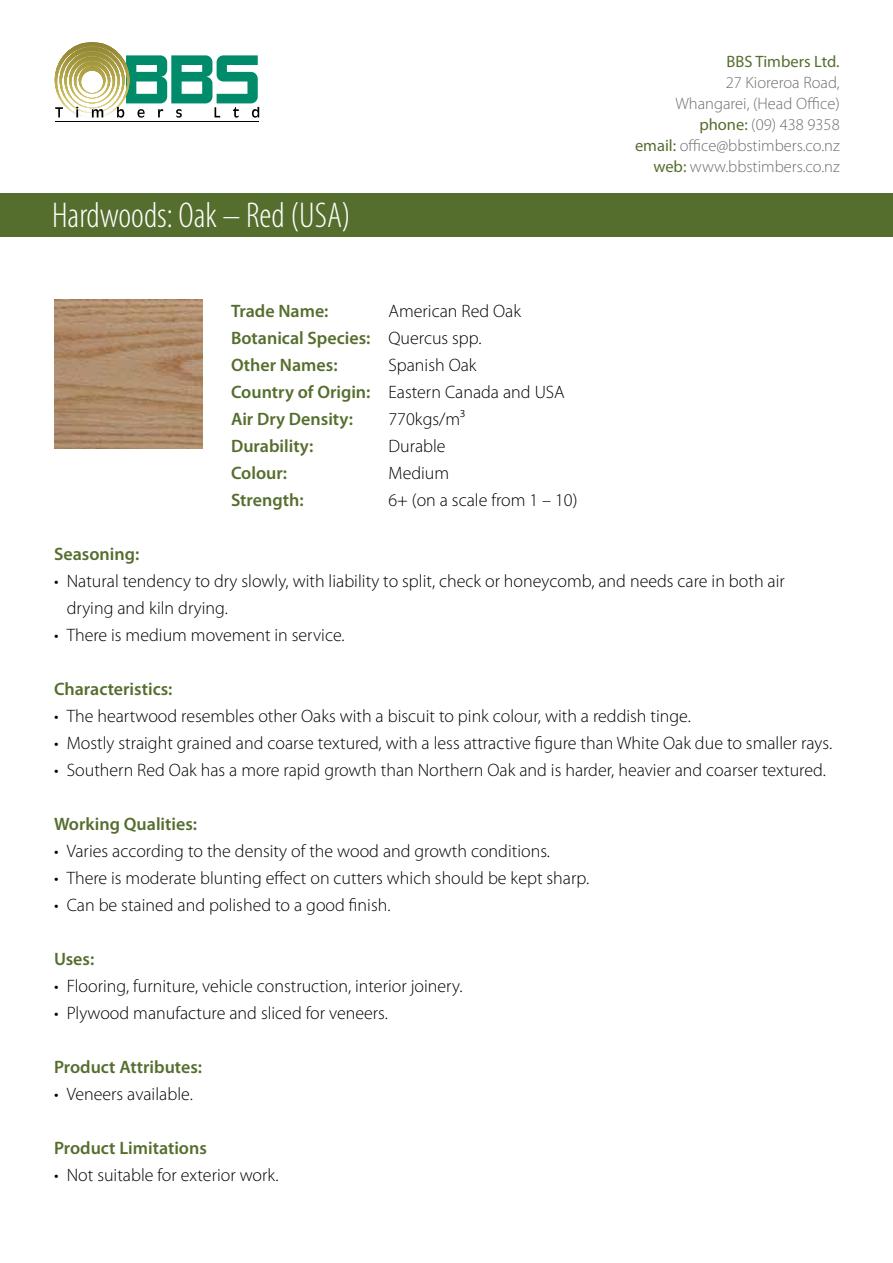
<style>
.page{position:relative;width:893px;height:1263px;background:#fff}
.page>*{position:absolute;margin:0;border:0;box-sizing:border-box;transform-origin:0 0}
.t1{font:300 condensed 36px "Myriad Pro";color:#fff}
.t2{font:300 18px/27px "Myriad Pro";color:#000}
.t3{font:600 18px/27px "Myriad Pro";color:#556e2e}
.t4{font:300 16.5px/21px "Myriad Pro";color:#6d6e71;text-align:right}
.t5{font:16.5px "Myriad Pro";color:#556e2e}
.s1{font-weight:300;color:#000}
.s2{font-weight:400;color:#556e2e}
</style>
<div class="page">
<hr style="left:55px;top:42px;width:74px;height:3px;background:#908434">
<hr style="left:55px;top:45px;width:74px;height:3px;background:#938635">
<svg style="left:55px;top:46px;width:74px;height:1px"></svg>
<hr style="left:55px;top:48px;width:74px;height:3px;background:#968936">
<hr style="left:55px;top:51px;width:74px;height:3px;background:#998c38">
<hr style="left:55px;top:54px;width:74px;height:3px;background:#9c8f39">
<hr style="left:55px;top:57px;width:74px;height:3px;background:#9f923b">
<hr style="left:55px;top:60px;width:74px;height:3px;background:#a2953d">
<svg style="left:58px;top:63px;width:59px;height:1px"></svg>
<hr style="left:55px;top:64px;width:74px;height:3px;background:#a79a41">
<hr style="left:55px;top:67px;width:74px;height:3px;background:#a99c42">
<hr style="left:55px;top:70px;width:74px;height:3px;background:#ac9f44">
<svg style="left:55px;top:71px;width:60px;height:1px"></svg>
<hr style="left:55px;top:73px;width:74px;height:3px;background:#b0a347">
<hr style="left:55px;top:76px;width:74px;height:3px;background:#b3a649">
<hr style="left:55px;top:79px;width:74px;height:3px;background:#b6a94c">
<svg style="left:57px;top:80px;width:60px;height:1px"></svg>
<hr style="left:55px;top:82px;width:74px;height:3px;background:#baad4f">
<hr style="left:55px;top:85px;width:74px;height:3px;background:#bdb051">
<svg style="left:55px;top:88px;width:62px;height:1px"></svg>
<hr style="left:55px;top:89px;width:74px;height:3px;background:#c2b656">
<hr style="left:55px;top:92px;width:74px;height:3px;background:#c6b958">
<hr style="left:55px;top:95px;width:74px;height:3px;background:#c9bd5c">
<hr style="left:55px;top:97px;width:74px;height:3px;background:#cdc15e">
<hr style="left:55px;top:100px;width:74px;height:3px;background:#d1c561">
<svg style="left:55px;top:101px;width:60px;height:1px"></svg>
<svg style="left:55px;top:102px;width:62px;height:1px"></svg>
<svg style="left:62px;top:103px;width:54px;height:1px"></svg>
<hr style="left:55px;top:104px;width:74px;height:3px;background:#dbd185">
<hr style="left:55px;top:105px;width:74px;height:3px;background:#ded48e">
<hr style="left:55px;top:106px;width:74px;height:3px;background:#e0d797">
<hr style="left:55px;top:107px;width:74px;height:3px;background:#e3daa0">
<hr style="left:55px;top:108px;width:74px;height:3px;background:#e6deaa">
<hr style="left:55px;top:109px;width:74px;height:3px;background:#e9e1b4">
<hr style="left:55px;top:110px;width:74px;height:3px;background:#ebe4bd">
<hr style="left:55px;top:111px;width:74px;height:3px;background:#eee8c7">
<hr style="left:55px;top:112px;width:74px;height:3px;background:#f1ecd1">
<hr style="left:55px;top:113px;width:74px;height:3px;background:#f4efdb">
<hr style="left:55px;top:114px;width:74px;height:3px;background:#f6f4e6">
<hr style="left:55px;top:115px;width:74px;height:3px;background:#faf8f0">
<hr style="left:55px;top:116px;width:74px;height:2px;background:#fff">
<svg style="left:55px;top:107px;width:8px;height:10px"></svg>
<svg style="left:76px;top:107px;width:2px;height:10px"></svg>
<svg style="left:92px;top:109px;width:11px;height:8px"></svg>
<svg style="left:117px;top:55px;width:142px;height:63px"></svg>
<hr style="left:55px;top:121px;width:204px;height:1px;background:#000">
<div style="left:1px;top:193px;width:892px;height:44px;background:#556e2e"></div>
<img style="left:54px;top:300px;width:149px;height:148px">
<h1 class="t1" style="left:52px;top:193px;width:300px">Hardwoods: Oak – Red (USA)</h1>
<p class="t3" style="left:231px;top:297px;width:99px">Trade Name:</p>
<p class="t3" style="left:231px;top:297px;width:291px;text-indent:158px"><span class="s1">American Red Oak<br></span>Botanical Species: <span class="s1">Quercus spp.<br></span>Other Names:</p>
<p class="t3" style="left:231px;top:351px;width:335px;text-indent:158px"><span class="s1">Spanish Oak<br></span>Country of Origin: <span class="s1">Eastern Canada and USA<br></span>Air Dry Density:</p>
<p class="t2" style="left:388px;top:405px;width:78px">770kgs/m³</p>
<p class="t3" style="left:231px;top:432px;width:84px">Durability:</p>
<p class="t2" style="left:388px;top:432px;width:59px">Durable</p>
<p class="t3" style="left:231px;top:459px;width:58px">Colour:</p>
<p class="t2" style="left:388px;top:459px;width:62px">Medium</p>
<p class="t3" style="left:231px;top:486px;width:74px">Strength:</p>
<p class="t2" style="left:388px;top:486px;width:190px">6+ (on a scale from 1 – 10)</p>
<p class="t5" style="left:726px;top:51px;width:115px">BBS Timbers Ltd.</p>
<p class="t4" style="left:635px;top:72px;width:206px">27 Kioreroa Road,<br>Whangarei, (Head Office) <span class="s2">phone:</span> (09) 438 9358<br><span class="s2">email:</span> office@bbstimbers.co.nz <span class="s2">web:</span> www.bbstimbers.co.nz</p>
<p class="t3" style="left:54px;top:540px;width:87px">Seasoning:</p>
<p class="t2" style="left:67px;top:567px;width:720px;text-indent:-13px">• Natural tendency to dry slowly, with liability to split, check or honeycomb, and needs care in both air drying and kiln drying.</p>
<p class="t2" style="left:54px;top:621px;width:292px">• There is medium movement in service.</p>
<p class="t3" style="left:54px;top:675px;width:120px">Characteristics:</p>
<p class="t2" style="left:54px;top:702px;width:638px">• The heartwood resembles other Oaks with a biscuit to pink colour, with a reddish tinge.</p>
<p class="t2" style="left:54px;top:729px;width:780px">• Mostly straight grained and coarse textured, with a less attractive figure than White Oak due to smaller rays.</p>
<p class="t2" style="left:54px;top:756px;width:773px">• Southern Red Oak has a more rapid growth than Northern Oak and is harder, heavier and coarser textured.</p>
<p class="t3" style="left:54px;top:810px;width:145px">Working Qualities:</p>
<p class="t2" style="left:54px;top:837px;width:497px">• Varies according to the density of the wood and growth conditions.</p>
<p class="t2" style="left:54px;top:864px;width:537px">• There is moderate blunting effect on cutters which should be kept sharp.</p>
<p class="t2" style="left:54px;top:891px;width:338px">• Can be stained and polished to a good finish.</p>
<p class="t3" style="left:54px;top:945px;width:42px">Uses:</p>
<p class="t2" style="left:54px;top:972px;width:410px">• Flooring, furniture, vehicle construction, interior joinery.</p>
<p class="t2" style="left:54px;top:999px;width:335px">• Plywood manufacture and sliced for veneers.</p>
<p class="t3" style="left:54px;top:1053px;width:150px">Product Attributes:</p>
<p class="t2" style="left:54px;top:1080px;width:140px">• Veneers available.</p>
<p class="t3" style="left:54px;top:1134px;width:154px">Product Limitations</p>
<p class="t2" style="left:54px;top:1161px;width:226px">• Not suitable for exterior work.</p>
</div>
